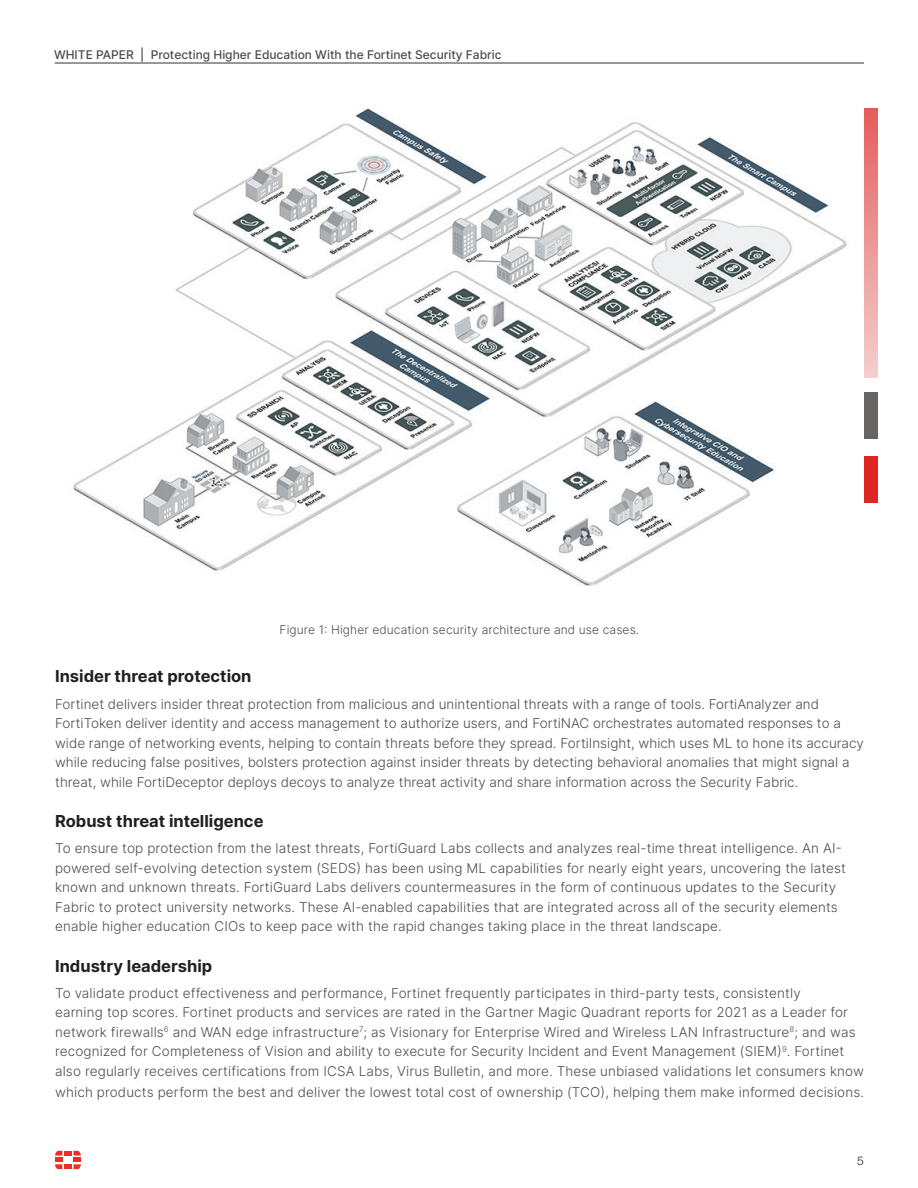
<style>
.page{position:relative;width:918px;height:1188px;background:#fff}
.page>*{position:absolute;margin:0;border:0;box-sizing:border-box;transform-origin:0 0}
.t1{font:700 16.5px "Inter";color:#231f20}
.t2{font:300 13.5px/19.5px "Inter";letter-spacing:.01em;color:#4b4c4d}
.t3{font:500 12px "Inter";color:#4b4c4d}
.t4{font:300 12px "Inter";letter-spacing:.01em;color:#4b4c4d}
.t5{font:300 12px "Helvetica Neue LT Pro";color:#231f20}
</style>
<div class="page">
<hr style="left:55px;top:63px;width:809px;height:1px;background:#213646">
<div style="left:64px;top:1151px;width:8px;height:5px;background:#ee2e22"></div>
<div style="left:64px;top:1164px;width:8px;height:5px;background:#ee2e22"></div>
<svg style="left:55px;top:1151px;width:7px;height:18px"></svg>
<svg style="left:74px;top:1151px;width:7px;height:18px"></svg>
<img style="left:73px;top:108px;width:774px;height:478px">
<img style="left:864px;top:108px;width:13px;height:269px">
<div style="left:864px;top:392px;width:13px;height:47px;background:#686464"></div>
<div style="left:864px;top:456px;width:13px;height:47px;background:#e02525"></div>
<p class="t3" style="left:54px;top:46px;width:449px">WHITE PAPER | Protecting Higher Education With the Fortinet Security Fabric</p>
<p class="t4" style="left:280px;top:621px;width:361px">Figure 1: Higher education security architecture and use cases.</p>
<p class="t1" style="left:55px;top:664px;width:198px">Insider threat protection</p>
<p class="t2" style="left:55px;top:694px;width:810px">Fortinet delivers insider threat protection from malicious and unintentional threats with a range of tools. FortiAnalyzer and FortiToken deliver identity and access management to authorize users, and FortiNAC orchestrates automated responses to a wide range of networking events, helping to contain threats before they spread. FortiInsight, which uses ML to hone its accuracy while reducing false positives, bolsters protection against insider threats by detecting behavioral anomalies that might signal a threat, while FortiDeceptor deploys decoys to analyze threat activity and share information across the Security Fabric.</p>
<p class="t1" style="left:55px;top:809px;width:210px">Robust threat intelligence</p>
<p class="t2" style="left:55px;top:838px;width:793px">To ensure top protection from the latest threats, FortiGuard Labs collects and analyzes real-time threat intelligence. An AI&shy;powered self-evolving detection system (SEDS) has been using ML capabilities for nearly eight years, uncovering the latest known and unknown threats. FortiGuard Labs delivers countermeasures in the form of continuous updates to the Security Fabric to protect university networks. These AI-enabled capabilities that are integrated across all of the security elements enable higher education CIOs to keep pace with the rapid changes taking place in the threat landscape.</p>
<p class="t1" style="left:55px;top:954px;width:159px">Industry leadership</p>
<p class="t2" style="left:55px;top:983px;width:810px">To validate product effectiveness and performance, Fortinet frequently participates in third-party tests, consistently<br>earning top scores. Fortinet products and services are rated in the Gartner Magic Quadrant reports for 2021 as a Leader for network firewalls<sup>6</sup> and WAN edge infrastructure<sup>7</sup>; as Visionary for Enterprise Wired and Wireless LAN Infrastructure<sup>8</sup>; and was recognized for Completeness of Vision and ability to execute for Security Incident and Event Management (SIEM)<sup>9</sup>. Fortinet also regularly receives certifications from ICSA Labs, Virus Bulletin, and more. These unbiased validations let consumers know</p>
<p class="t2" style="left:55px;top:1082px;width:810px">which products perform the best and deliver the lowest total cost of ownership (TCO), helping them make informed decisions.</p>
<p class="t5" style="left:857px;top:1154px;width:8px">5</p>
</div>
